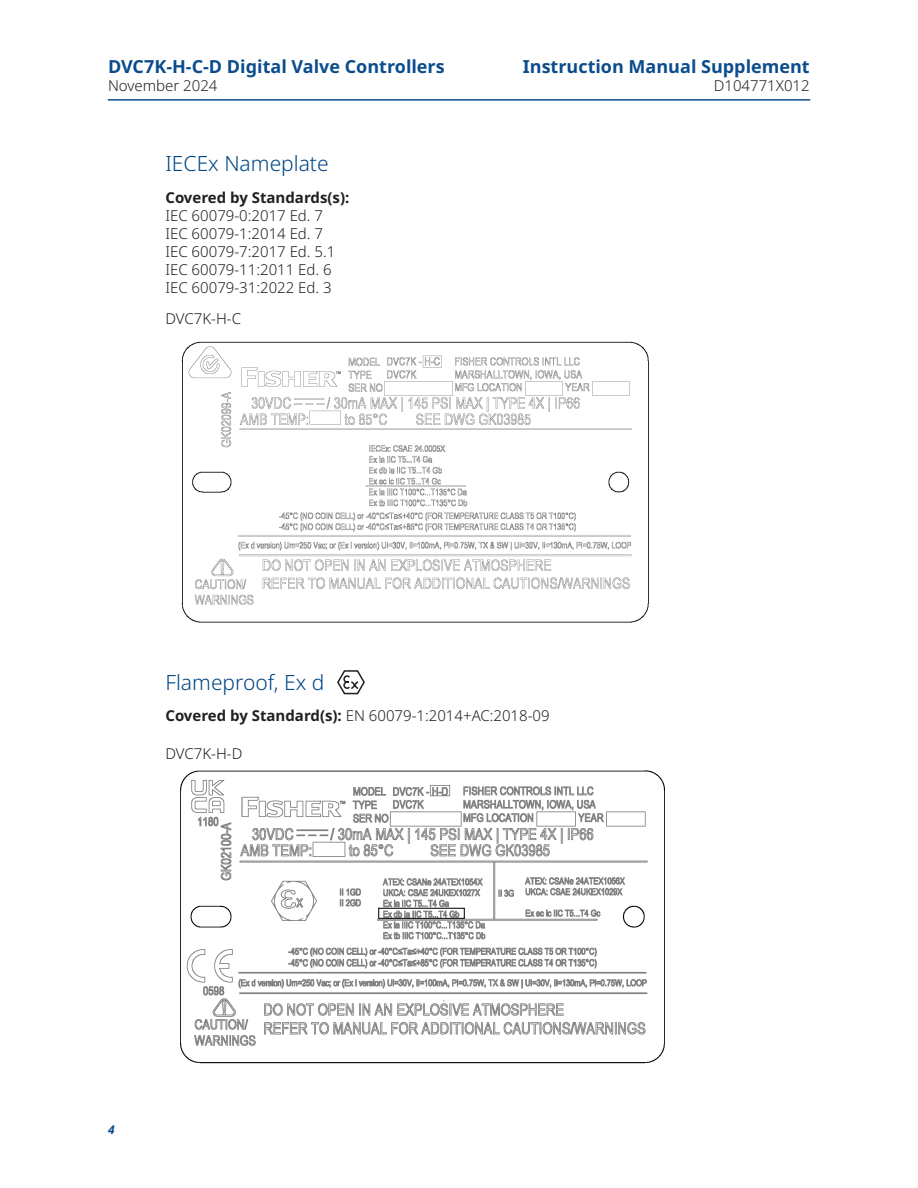
<style>
.page{position:relative;width:918px;height:1188px;background:#fff}
.page>*{position:absolute;margin:0;border:0;box-sizing:border-box;transform-origin:0 0}
._02_Subhead_1_1{font:300 21px "Noto Sans";color:#004684}
.t1{font:700 18px "Noto Sans";color:#0b4c8c}
._01_Body_Text{font:300 15px "Noto Sans";color:#231f20}
._01_Body_text_bold{font:300 15px "Noto Sans";color:#231f20}
._01_Body_Text-2{font:700 15px "Noto Sans";color:#231f20}
.t2{font:italic 700 12px "Noto Sans";color:#0b4c8c}
.s1{font-weight:700}
</style>
<div class="page">
<hr style="left:108px;top:99px;width:702px;height:2px;background:#0b4c8c">
<img style="left:181px;top:341px;width:468px;height:282px">
<svg style="left:337px;top:670px;width:28px;height:25px"></svg>
<img style="left:180px;top:770px;width:485px;height:294px">
<div style="left:378px;top:908px;width:87px;height:11px;border:1px solid #231f20"></div>
<p class="t1" style="left:108px;top:57px;width:338px">DVC7K-H-C-D Digital Valve Controllers</p>
<p class="_01_Body_text_bold" style="left:108px;top:77px;width:111px">November 2024</p>
<p class="_02_Subhead_1_1" style="left:165px;top:152px;width:165px">IECEx Nameplate</p>
<p class="_01_Body_Text-2" style="left:165px;top:189px;width:185px">Covered by Standards(s):</p>
<p class="_01_Body_Text" style="left:165px;top:207px;width:159px">IEC 60079-0:2017 Ed. 7</p>
<p class="_01_Body_Text" style="left:165px;top:225px;width:159px">IEC 60079-1:2014 Ed. 7</p>
<p class="_01_Body_Text" style="left:165px;top:243px;width:171px">IEC 60079-7:2017 Ed. 5.1</p>
<p class="_01_Body_Text" style="left:165px;top:261px;width:168px">IEC 60079-11:2011 Ed. 6</p>
<p class="_01_Body_Text" style="left:165px;top:279px;width:168px">IEC 60079-31:2022 Ed. 3</p>
<p class="_01_Body_Text" style="left:165px;top:310px;width:77px">DVC7K-H-C</p>
<p class="t1" style="left:523px;top:57px;width:288px">Instruction Manual Supplement</p>
<p class="_01_Body_text_bold" style="left:714px;top:77px;width:97px">D104771X012</p>
<p class="_02_Subhead_1_1" style="left:165px;top:670px;width:160px">Flameproof, Ex d</p>
<p class="_01_Body_text_bold" style="left:165px;top:707px;width:386px"><span class="s1">Covered by Standard(s):</span> EN 60079-1:2014+AC:2018-09</p>
<p class="_01_Body_Text" style="left:165px;top:745px;width:79px">DVC7K-H-D</p>
<p class="t2" style="left:108px;top:1121px;width:8px">4</p>
</div>
